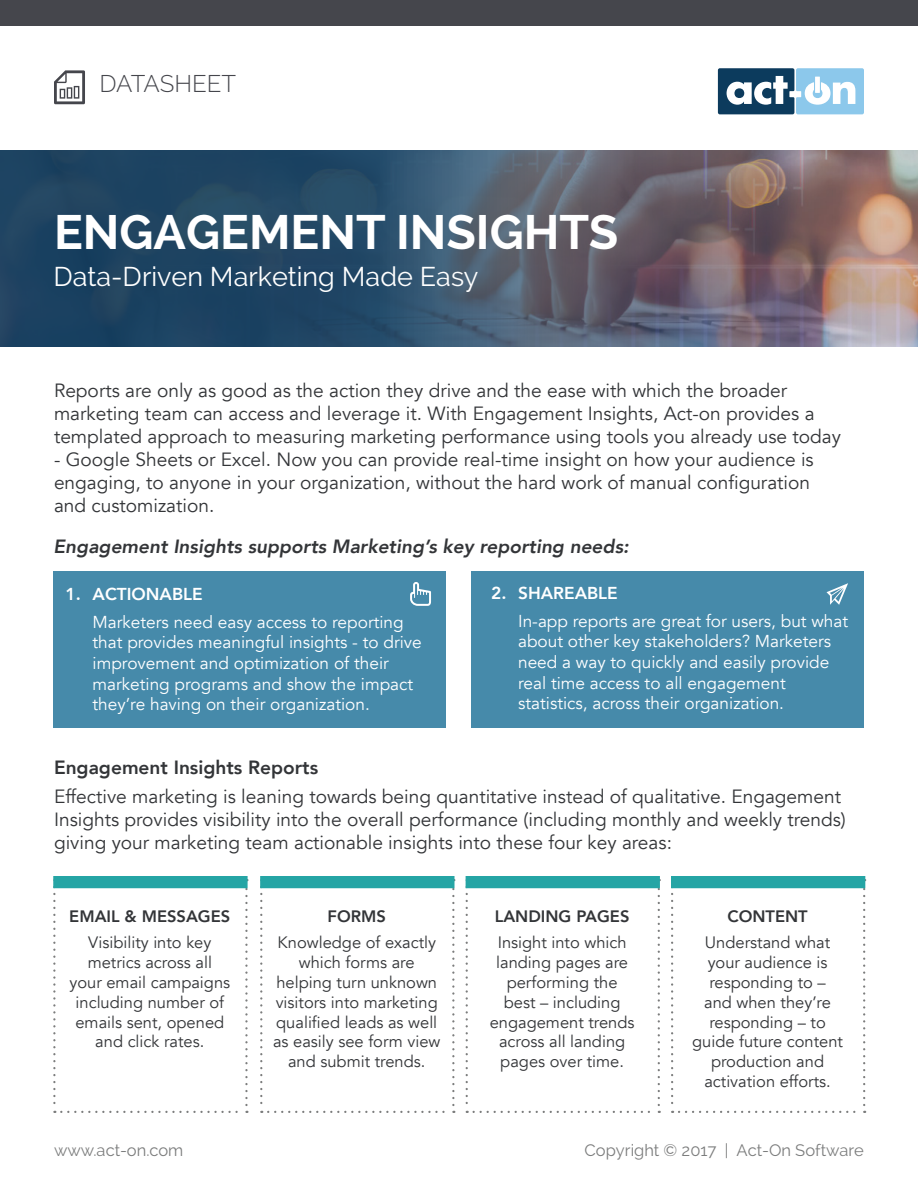
<style>
.page{position:relative;width:918px;height:1188px;background:#fff}
.page>*{position:absolute;margin:0;border:0;box-sizing:border-box;transform-origin:0 0}
.t1{font:700 48px "Raleway";color:#fff}
.t2{font:27px "Raleway";color:#fff}
.t3{font:300 24px "Raleway";letter-spacing:-.005em;color:#45464c}
.t4{font:19.2px/23px "Avenir";color:#333538}
.t5{font:italic 800 19.2px "Avenir";color:#333538}
.t6{font:800 19.2px "Avenir";color:#333538}
.t7{font:17.25px/20.7px "Avenir";color:#fff}
.t8{font:800 17.25px "Avenir";color:#fff}
.t9{font:16.5px/19.8px "Avenir";color:#333538;text-align:center}
.t10{font:16.5px "Raleway";color:#7c7d7d}
.t11{font:800 16.5px "Avenir";color:#333538}
</style>
<div class="page">
<div style="left:0;top:0;width:918px;height:26px;background:#45464c"></div>
<svg style="left:718px;top:68px;width:146px;height:46px"></svg>
<div style="left:815px;top:77px;width:5px;height:16px;background:#fff"></div>
<svg style="left:54px;top:70px;width:31px;height:34px"></svg>
<img style="left:881px;top:150px;width:37px;height:196px">
<svg style="left:0;top:150px;width:881px;height:196px;background:#47566a"></svg>
<div style="left:53px;top:572px;width:393px;height:156px;background:#468aaa"></div>
<div style="left:472px;top:572px;width:392px;height:156px;background:#468aaa"></div>
<svg style="left:53px;top:888px;width:195px;height:225px"></svg>
<div style="left:53px;top:876px;width:195px;height:12px;background:#25a5a5"></div>
<svg style="left:260px;top:888px;width:194px;height:225px"></svg>
<div style="left:260px;top:876px;width:194px;height:12px;background:#25a5a5"></div>
<svg style="left:466px;top:888px;width:2px;height:225px"></svg>
<svg style="left:474px;top:1111px;width:186px;height:2px"></svg>
<svg style="left:658px;top:888px;width:2px;height:217px"></svg>
<div style="left:466px;top:876px;width:194px;height:12px;background:#25a5a5"></div>
<svg style="left:671px;top:888px;width:2px;height:225px"></svg>
<svg style="left:679px;top:1111px;width:186px;height:2px"></svg>
<svg style="left:863px;top:888px;width:2px;height:217px"></svg>
<div style="left:671px;top:876px;width:194px;height:12px;background:#25a5a5"></div>
<svg style="left:827px;top:583px;width:21px;height:22px"></svg>
<svg style="left:410px;top:582px;width:21px;height:24px"></svg>
<p class="t3" style="left:99px;top:70px;width:138px">DATASHEET</p>
<h1 class="t1" style="left:54px;top:204px;width:566px">ENGAGEMENT INSIGHTS</h1>
<h2 class="t2" style="left:54px;top:261px;width:426px">Data-Driven Marketing Made Easy</h2>
<p class="t4" style="left:54px;top:379px;width:788px">Reports are only as good as the action they drive and the ease with which the broader marketing team can access and leverage it. With Engagement Insights, Act-on provides a templated approach to measuring marketing performance using tools you already use today</p>
<p class="t4" style="left:54px;top:448px;width:761px">- Google Sheets or Excel. Now you can provide real-time insight on how your audience is engaging, to anyone in your organization, without the hard work of manual configuration and customization.</p>
<p class="t5" style="left:54px;top:535px;width:577px">Engagement Insights supports Marketing’s key reporting needs:</p>
<p class="t8" style="left:66px;top:581px;width:139px">1. ACTIONABLE</p>
<p class="t7" style="left:93px;top:612px;width:331px">Marketers need easy access to reporting that provides meaningful insights - to drive improvement and optimization of their marketing programs and show the impact they’re having on their organization.</p>
<p class="t8" style="left:491px;top:580px;width:128px">2. SHAREABLE</p>
<p class="t7" style="left:518px;top:611px;width:332px">In-app reports are great for users, but what about other key stakeholders? Marketers need a way to quickly and easily provide real time access to all engagement statistics, across their organization.</p>
<p class="t6" style="left:54px;top:752px;width:266px">Engagement Insights Reports</p>
<p class="t4" style="left:54px;top:786px;width:793px">Effective marketing is leaning towards being quantitative instead of qualitative. Engagement<br>Insights provides visibility into the overall performance (including monthly and weekly trends) giving your marketing team actionable insights into these four key areas:</p>
<p class="t11" style="left:69px;top:903px;width:163px">EMAIL &amp; MESSAGES</p>
<p class="t9" style="left:69px;top:933px;width:162px">Visibility into key metrics across all your email campaigns including number of emails sent, opened and click rates.</p>
<p class="t11" style="left:328px;top:903px;width:60px">FORMS</p>
<p class="t9" style="left:273px;top:933px;width:169px">Knowledge of exactly which forms are helping turn unknown visitors into marketing qualified leads as well as easily see form view and submit trends.</p>
<p class="t11" style="left:495px;top:903px;width:136px">LANDING PAGES</p>
<p class="t9" style="left:490px;top:933px;width:146px">Insight into which landing pages are performing the best – including engagement trends across all landing pages over time.</p>
<p class="t11" style="left:727px;top:903px;width:82px">CONTENT</p>
<p class="t9" style="left:692px;top:933px;width:152px">Understand what your audience is responding to –<br>and when they’re responding – to guide future content production and activation efforts.</p>
<p class="t10" style="left:54px;top:1140px;width:131px">www.act-on.com</p>
<p class="t10" style="left:585px;top:1140px;width:281px">Copyright © 2017 | Act-On Software</p>
</div>
